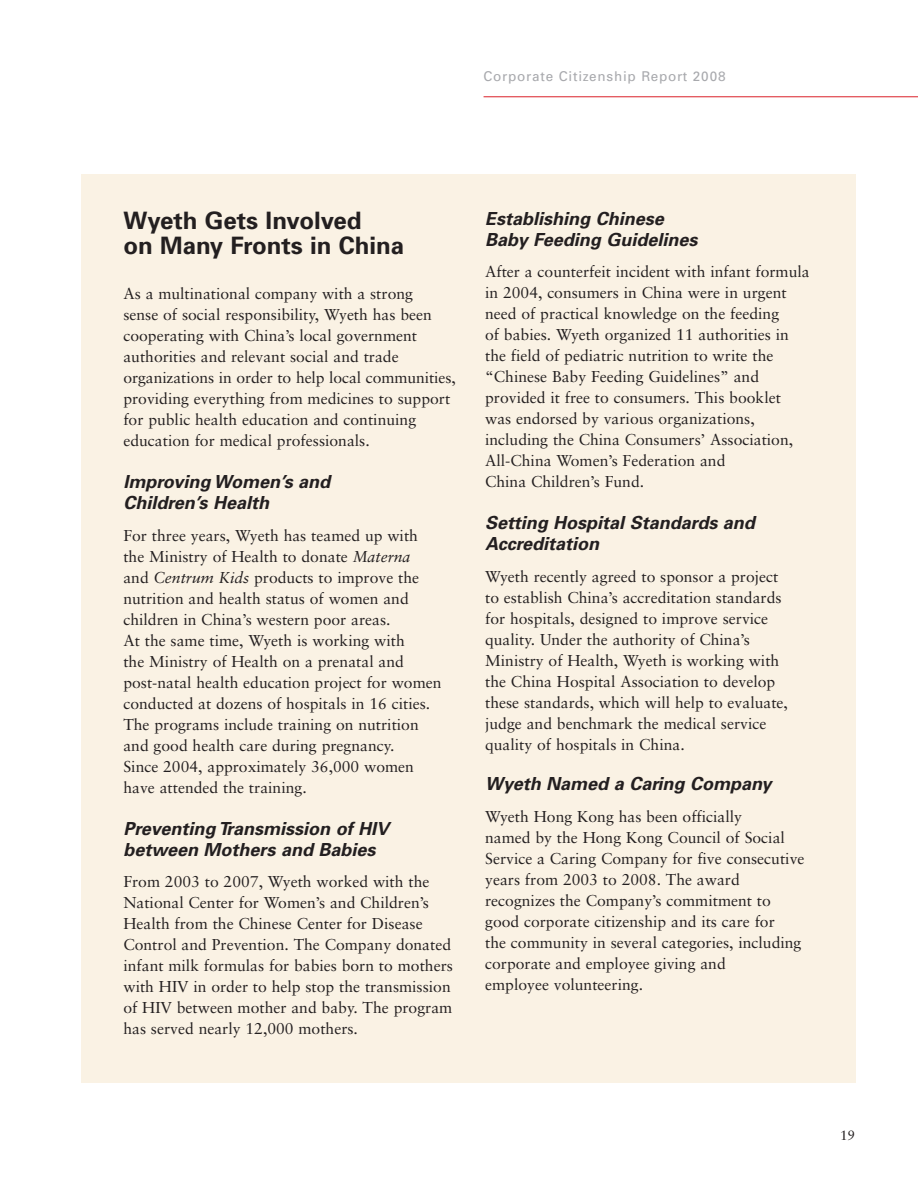
<style>
.page{position:relative;width:918px;height:1188px;background:#fff}
.page>*{position:absolute;margin:0;border:0;box-sizing:border-box;transform-origin:0 0}
.t1{font:700 24px/25.5px "Univers";color:#231f20}
.t2{font:italic 700 18px/21px "Univers";color:#231f20}
.t3{font:15.75px/21px "Sabon";color:#231f20}
.t4{font:13.5px "Univers";letter-spacing:.055em;color:#a8a9ad}
.t5{font:13.5px "Sabon";color:#231f20}
.s1{font-style:italic}
</style>
<div class="page">
<div style="left:81px;top:174px;width:774px;height:909px;background:#faf2e4"></div>
<hr style="left:484px;top:96px;width:434px;height:1px;background:#da2128">
<p class="t4" style="left:484px;top:71px;width:244px">Corporate Citizenship Report 2008</p>
<h1 class="t1" style="left:123px;top:210px;width:282px">Wyeth Gets Involved<br>on Many Fronts in China</h1>
<p class="t3" style="left:123px;top:285px;width:334px">As a multinational company with a strong<br>sense of social responsibility, Wyeth has been cooperating with China’s local government authorities and relevant social and trade organizations in order to help local communities, providing everything from medicines to support for public health education and continuing education for medical professionals.</p>
<p class="t2" style="left:123px;top:473px;width:212px">Improving Women’s and<br>Children’s Health</p>
<p class="t3" style="left:123px;top:526px;width:320px">For three years, Wyeth has teamed up with the Ministry of Health to donate <span class="s1">Materna<br></span>and <span class="s1">Centrum Kids</span> products to improve the nutrition and health status of women and children in China’s western poor areas.<br>At the same time, Wyeth is working with<br>the Ministry of Health on a prenatal and post-natal health education project for women conducted at dozens of hospitals in 16 cities.<br>The programs include training on nutrition and good health care during pregnancy.<br>Since 2004, approximately 36,000 women have attended the training.</p>
<p class="t2" style="left:123px;top:820px;width:267px">Preventing Transmission of HIV between Mothers and Babies</p>
<p class="t3" style="left:123px;top:873px;width:331px">From 2003 to 2007, Wyeth worked with the National Center for Women’s and Children’s Health from the Chinese Center for Disease Control and Prevention. The Company donated infant milk formulas for babies born to mothers with HIV in order to help stop the transmission of HIV between mother and baby. The program has served nearly 12,000 mothers.</p>
<p class="t2" style="left:485px;top:209px;width:217px">Establishing Chinese<br>Baby Feeding Guidelines</p>
<p class="t3" style="left:485px;top:262px;width:326px">After a counterfeit incident with infant formula in 2004, consumers in China were in urgent need of practical knowledge on the feeding<br>of babies. Wyeth organized 11 authorities in the field of pediatric nutrition to write the “Chinese Baby Feeding Guidelines” and provided it free to consumers. This booklet was endorsed by various organizations, including the China Consumers’ Association, All-China Women’s Federation and<br>China Children’s Fund.</p>
<p class="t2" style="left:485px;top:514px;width:275px">Setting Hospital Standards and<br>Accreditation</p>
<p class="t3" style="left:485px;top:567px;width:304px">Wyeth recently agreed to sponsor a project to establish China’s accreditation standards for hospitals, designed to improve service quality. Under the authority of China’s Ministry of Health, Wyeth is working with the China Hospital Association to develop these standards, which will help to evaluate, judge and benchmark the medical service quality of hospitals in China.</p>
<p class="t2" style="left:485px;top:775px;width:291px">Wyeth Named a Caring Company</p>
<p class="t3" style="left:485px;top:807px;width:321px">Wyeth Hong Kong has been officially<br>named by the Hong Kong Council of Social Service a Caring Company for five consecutive years from 2003 to 2008. The award recognizes the Company’s commitment to good corporate citizenship and its care for<br>the community in several categories, including corporate and employee giving and<br>employee volunteering.</p>
<p class="t5" style="left:840px;top:1129px;width:17px">19</p>
</div>
